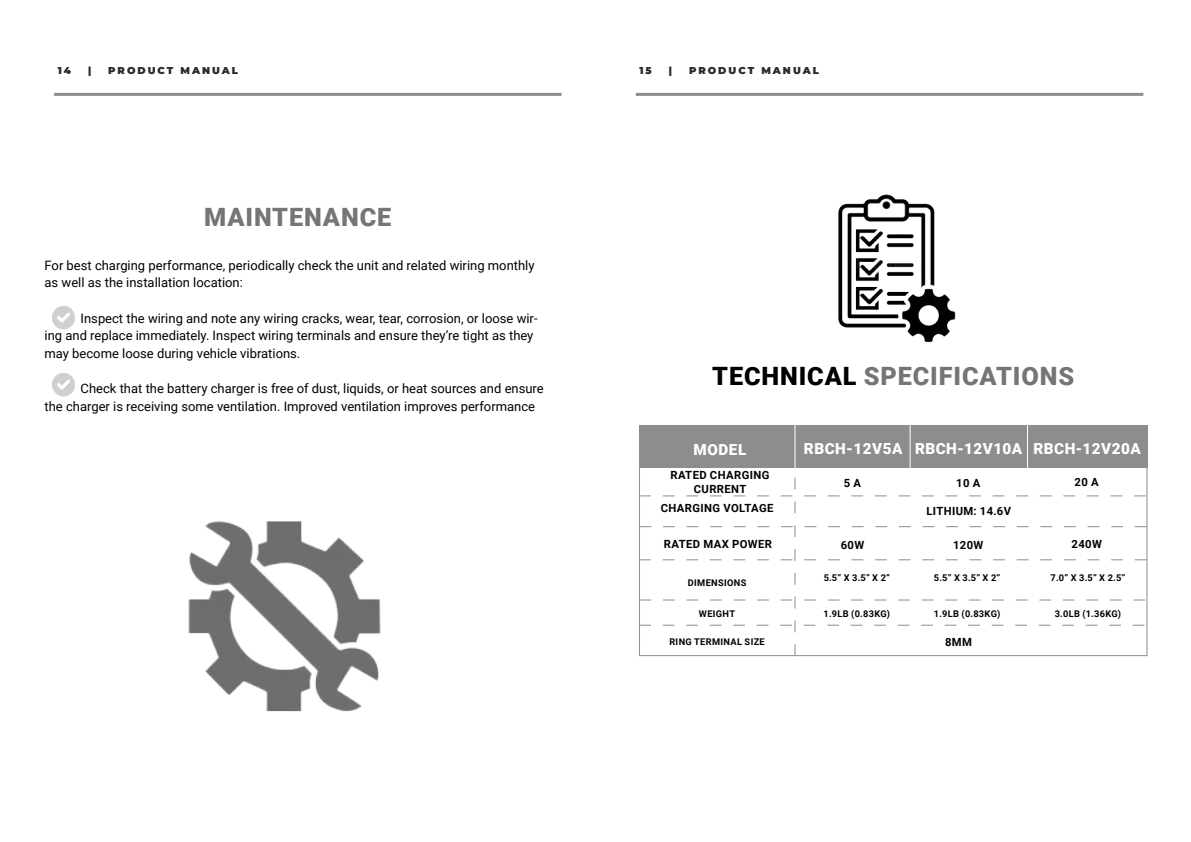
<style>
.page{position:relative;width:1191px;height:842px;background:#fff}
.page>*{position:absolute;margin:0;border:0;box-sizing:border-box;transform-origin:0 0}
.t1{font:900 25.3px "Roboto";letter-spacing:.035em;color:#767576}
.t2{font:900 15.3px "Roboto";letter-spacing:.03em;color:#fff}
.t3{font:13px/17.6px "Roboto";color:#000}
.t4{font:700 11.3px/13.5px "Roboto";letter-spacing:.035em;color:#000;text-align:center}
.t5{font:900 10px "Montserrat";letter-spacing:.2em;color:#292a2e}
.t6{font:700 9.3px "Roboto";letter-spacing:.035em;color:#000}
.s1{color:#000}
</style>
<div class="page">
<div style="left:639px;top:425px;width:508px;height:43px;background:#8d8d8d"></div>
<svg style="left:639px;top:454px;width:507px;height:202px"></svg>
<hr style="left:794px;top:425px;width:1px;height:43px;background:#fff">
<hr style="left:909px;top:425px;width:1px;height:43px;background:#fff">
<hr style="left:1027px;top:425px;width:1px;height:43px;background:#fff">
<hr style="left:54px;top:93px;width:507px;height:3px;background:#8d8d8d">
<hr style="left:636px;top:93px;width:507px;height:3px;background:#8d8d8d">
<img style="left:188px;top:521px;width:193px;height:191px">
<img style="left:838px;top:194px;width:118px;height:148px">
<img style="left:52px;top:306px;width:23px;height:24px">
<img style="left:52px;top:373px;width:23px;height:24px">
<p class="t5" style="left:58px;top:62px;width:15px">14</p>
<p class="t5" style="left:88px;top:62px;width:5px">|</p>
<p class="t5" style="left:108px;top:62px;width:131px">PRODUCT MANUAL</p>
<p class="t5" style="left:639px;top:62px;width:14px">15</p>
<p class="t5" style="left:669px;top:62px;width:5px">|</p>
<p class="t5" style="left:689px;top:62px;width:131px">PRODUCT MANUAL</p>
<h1 class="t1" style="left:204px;top:199px;width:189px">MAINTENANCE</h1>
<p class="t3" style="left:45px;top:256px;width:491px">For best charging performance, periodically check the unit and related wiring monthly as well as the installation location:</p>
<p class="t3" style="left:45px;top:309px;width:494px;text-indent:36px">Inspect the wiring and note any wiring cracks, wear, tear, corrosion, or loose wir&shy;ing and replace immediately. Inspect wiring terminals and ensure they’re tight as they may become loose during vehicle vibrations.</p>
<p class="t3" style="left:45px;top:379px;width:501px;text-indent:36px">Check that the battery charger is free of dust, liquids, or heat sources and ensure the charger is receiving some ventilation. Improved ventilation improves performance</p>
<h1 class="t1" style="left:712px;top:358px;width:363px"><span class="s1">TECHNICAL</span> SPECIFICATIONS</h1>
<p class="t2" style="left:693px;top:439px;width:54px">MODEL</p>
<p class="t2" style="left:804px;top:438px;width:338px">RBCH-12V5A RBCH-12V10A RBCH-12V20A</p>
<p class="t4" style="left:670px;top:468px;width:101px">RATED CHARGING<br>CURRENT</p>
<p class="t4" style="left:660px;top:501px;width:114px">CHARGING VOLTAGE</p>
<p class="t4" style="left:664px;top:537px;width:110px">RATED MAX POWER</p>
<p class="t4" style="left:1074px;top:475px;width:26px">20 A</p>
<p class="t4" style="left:956px;top:476px;width:26px">10 A</p>
<p class="t4" style="left:844px;top:476px;width:19px">5 A</p>
<p class="t4" style="left:926px;top:504px;width:86px">LITHIUM: 14.6V</p>
<p class="t4" style="left:1071px;top:537px;width:32px">240W</p>
<p class="t4" style="left:840px;top:538px;width:25px">60W</p>
<p class="t4" style="left:953px;top:538px;width:32px">120W</p>
<p class="t6" style="left:688px;top:576px;width:60px">DIMENSIONS</p>
<p class="t6" style="left:699px;top:607px;width:38px">WEIGHT</p>
<p class="t6" style="left:669px;top:635px;width:97px">RING TERMINAL SIZE</p>
<p class="t6" style="left:823px;top:571px;width:68px">5.5” X 3.5” X 2”</p>
<p class="t6" style="left:934px;top:571px;width:68px">5.5” X 3.5” X 2”</p>
<p class="t6" style="left:1050px;top:571px;width:76px">7.0” X 3.5” X 2.5”</p>
<p class="t6" style="left:823px;top:607px;width:68px">1.9LB (0.83KG)</p>
<p class="t6" style="left:934px;top:607px;width:68px">1.9LB (0.83KG)</p>
<p class="t6" style="left:1054px;top:607px;width:68px">3.0LB (1.36KG)</p>
<p class="t4" style="left:945px;top:635px;width:28px">8MM</p>
</div>
